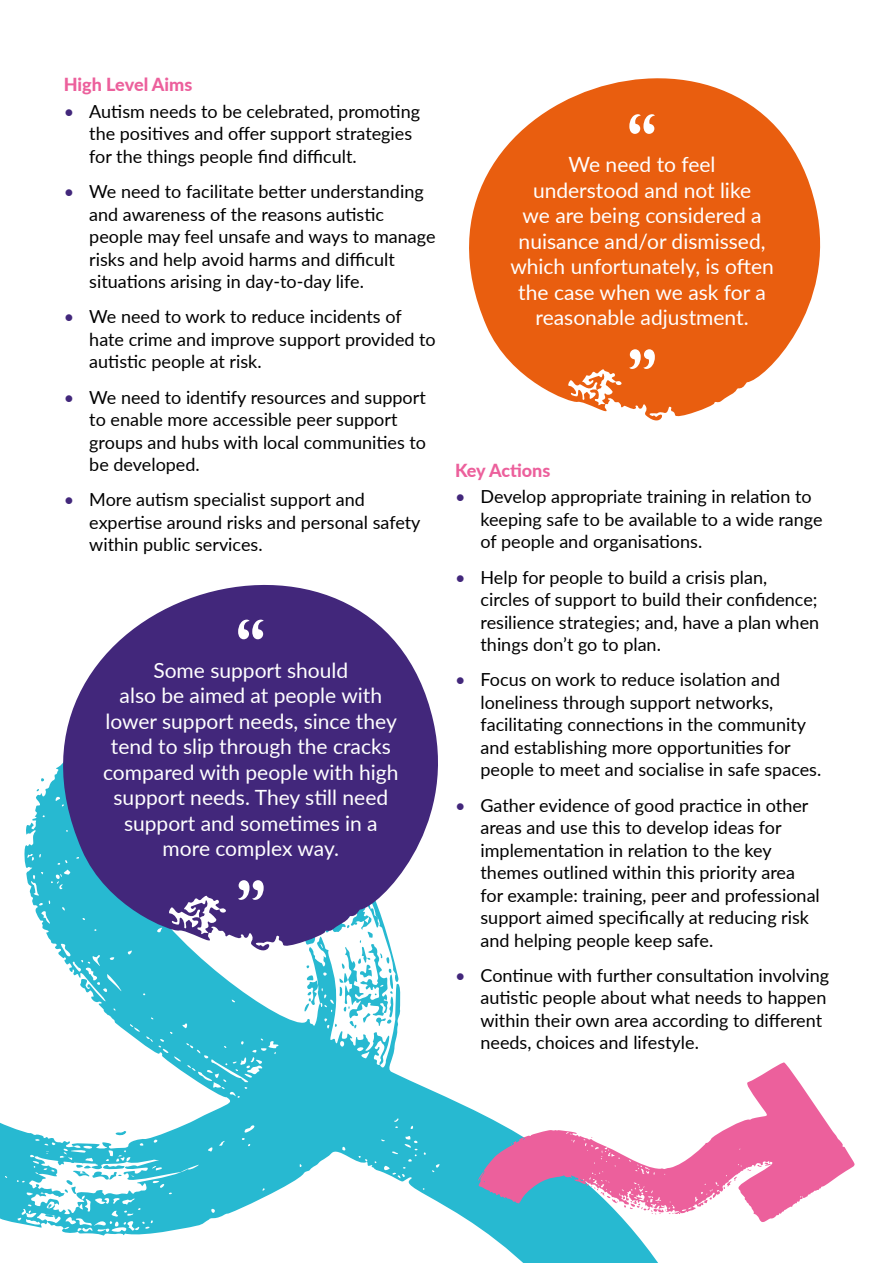
<style>
.page{position:relative;width:893px;height:1263px;background:#fff}
.page>*{position:absolute;margin:0;border:0;box-sizing:border-box;transform-origin:0 0}
.Quote__p{font:21px/25.5px "Lato";color:#fff;text-align:center}
.Bullet_Points__p{font:18px/22.5px "Lato";color:#000}
.Header_4__p{font:800 18px "Lato";color:#ec609c}
.s1{color:#42277b}
</style>
<div class="page">
<svg style="left:0;top:960px;width:658px;height:303px"></svg>
<svg style="left:115px;top:1129px;width:11px;height:7px"></svg>
<svg style="left:297px;top:960px;width:97px;height:70px"></svg>
<svg style="left:33px;top:1150px;width:112px;height:47px"></svg>
<svg style="left:38px;top:1203px;width:19px;height:16px"></svg>
<svg style="left:24px;top:584px;width:414px;height:376px;fill:#42277b"></svg>
<svg style="left:469px;top:78px;width:352px;height:343px;fill:#e95e0f"></svg>
<svg style="left:238px;top:620px;width:26px;height:19px"></svg>
<svg style="left:238px;top:880px;width:26px;height:20px"></svg>
<svg style="left:629px;top:114px;width:26px;height:20px"></svg>
<svg style="left:629px;top:349px;width:26px;height:20px"></svg>
<svg style="left:476px;top:1061px;width:379px;height:165px"></svg>
<svg style="left:478px;top:1171px;width:7px;height:10px"></svg>
<svg style="left:703px;top:1197px;width:9px;height:7px"></svg>
<svg style="left:723px;top:1176px;width:14px;height:14px"></svg>
<svg style="left:747px;top:1163px;width:24px;height:8px"></svg>
<svg style="left:584px;top:1184px;width:97px;height:30px"></svg>
<p class="Header_4__p" style="left:64px;top:71px;width:130px">High Level Aims</p>
<p class="Bullet_Points__p" style="left:89px;top:99px;width:332px;text-indent:-26px"><span class="s1">•</span> Autism needs to be celebrated, promoting the positives and offer support strategies for the things people find difficult.</p>
<p class="Bullet_Points__p" style="left:89px;top:179px;width:348px;text-indent:-26px"><span class="s1">•</span> We need to facilitate better understanding and awareness of the reasons autistic people may feel unsafe and ways to manage risks and help avoid harms and difficult situations arising in day-to-day life.</p>
<p class="Bullet_Points__p" style="left:89px;top:305px;width:348px;text-indent:-26px"><span class="s1">•</span> We need to work to reduce incidents of hate crime and improve support provided to autistic people at risk.</p>
<p class="Bullet_Points__p" style="left:89px;top:385px;width:338px;text-indent:-26px"><span class="s1">•</span> We need to identify resources and support to enable more accessible peer support groups and hubs with local communities to be developed.</p>
<p class="Bullet_Points__p" style="left:89px;top:488px;width:333px;text-indent:-26px"><span class="s1">•</span> More autism specialist support and expertise around risks and personal safety within public services.</p>
<p class="Quote__p" style="left:103px;top:656px;width:297px">Some support should<br>also be aimed at people with lower support needs, since they tend to slip through the cracks compared with people with high support needs. They still need support and sometimes in a more complex way.</p>
<p class="Quote__p" style="left:510px;top:151px;width:265px">We need to feel<br>understood and not like<br>we are being considered a nuisance and/or dismissed, which unfortunately, is often the case when we ask for a reasonable adjustment.</p>
<p class="Header_4__p" style="left:455px;top:457px;width:97px">Key Actions</p>
<p class="Bullet_Points__p" style="left:480px;top:485px;width:344px;text-indent:-26px"><span class="s1">•</span> Develop appropriate training in relation to keeping safe to be available to a wide range of people and organisations.</p>
<p class="Bullet_Points__p" style="left:480px;top:565px;width:340px;text-indent:-26px"><span class="s1">•</span> Help for people to build a crisis plan, circles of support to build their confidence; resilience strategies; and, have a plan when things don’t go to plan.</p>
<p class="Bullet_Points__p" style="left:480px;top:668px;width:342px;text-indent:-26px"><span class="s1">•</span> Focus on work to reduce isolation and loneliness through support networks, facilitating connections in the community and establishing more opportunities for people to meet and socialise in safe spaces.</p>
<p class="Bullet_Points__p" style="left:480px;top:793px;width:341px;text-indent:-26px"><span class="s1">•</span> Gather evidence of good practice in other areas and use this to develop ideas for implementation in relation to the key themes outlined within this priority area for example: training, peer and professional support aimed specifically at reducing risk and helping people keep safe.</p>
<p class="Bullet_Points__p" style="left:480px;top:963px;width:350px;text-indent:-26px"><span class="s1">•</span> Continue with further consultation involving autistic people about what needs to happen within their own area according to different needs, choices and lifestyle.</p>
</div>
